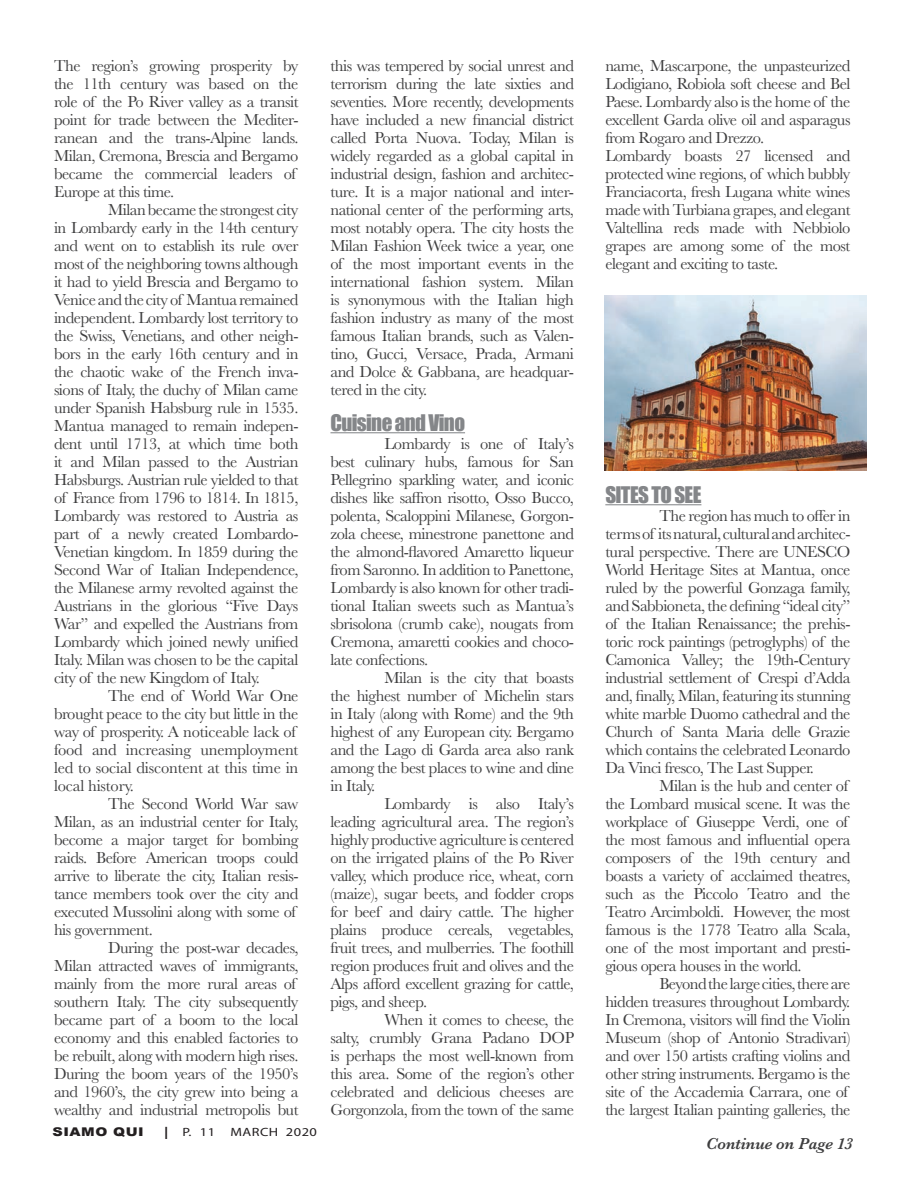
<style>
.page{position:relative;width:918px;height:1188px;background:#fff}
.page>*{position:absolute;margin:0;border:0;box-sizing:border-box;transform-origin:0 0}
.t1{font:21px "Impact";letter-spacing:-.03em;color:#848689}
.t2{font:16.5px/18px "Baskerville";letter-spacing:-.03em;color:#3e3e3f;text-align:justify}
.t3{font:16.5px/18px "Baskerville";letter-spacing:-.01em;color:#3e3e3f}
.t4{font:italic 600 16.5px "Baskerville";letter-spacing:-.01em;color:#3e3e3f}
.t5{font:900 12px "Arial";letter-spacing:.035em;color:#231f20;scale:1.2 1}
.t6{font:12px "Myriad Pro";letter-spacing:.035em;color:#231f20;scale:1.2 1}
.s1{font-family:"Myriad Pro";font-weight:400;font-size:18px}
.s2{font-family:"Myriad Pro";font-weight:400}
</style>
<div class="page">
<hr style="left:330px;top:432px;width:135px;height:1px;background:#848689">
<hr style="left:605px;top:504px;width:96px;height:1px;background:#848689">
<img style="left:605px;top:296px;width:261px;height:175px">
<p class="t2" style="left:54px;top:57px;width:246px;text-align:left">The region’s growing prosperity by the 11th century was based on the role of the Po River valley as a transit point for trade between the Mediter&shy;ranean and the trans-Alpine lands.<br>Milan, Cremona, Brescia and Bergamo became the commercial leaders of Europe at this time.</p>
<p class="t2" style="left:54px;top:201px;width:246px;text-indent:54px">Milan became the strongest city in Lombardy early in the 14th century and went on to establish its rule over most of the neighboring towns although it had to yield Brescia and Bergamo to Venice and the city of Mantua remained independent. Lombardy lost territory to the Swiss, Venetians, and other neigh&shy;bors in the early 16th century and in the chaotic wake of the French inva&shy;sions of Italy, the duchy of Milan came under Spanish Habsburg rule in 1535.<br>Mantua managed to remain indepen&shy;dent until 1713, at which time both it and Milan passed to the Austrian Habsburgs. Austrian rule yielded to that of France from 1796 to 1814. In 1815, Lombardy was restored to Austria as part of a newly created Lombardo-Venetian kingdom. In 1859 during the Second War of Italian Independence, the Milanese army revolted against the Austrians in the glorious “Five Days War” and expelled the Austrians from Lombardy which joined newly unified Italy. Milan was chosen to be the capital city of the new Kingdom of Italy.</p>
<p class="t3" style="left:54px;top:687px;width:246px;text-indent:54px">The end of World War One brought peace to the city but little in the way of prosperity. A noticeable lack of food and increasing unemployment led to social discontent at this time in local history.</p>
<p class="t2" style="left:54px;top:795px;width:246px;text-align:left;text-indent:54px">The Second World War saw Milan, as an industrial center for Italy, become a major target for bombing raids. Before American troops could arrive to liberate the city, Italian resis&shy;tance members took over the city and executed Mussolini along with some of his government.</p>
<p class="t2" style="left:54px;top:939px;width:246px;text-align:left;text-indent:54px">During the post-war decades, Milan attracted waves of immigrants, mainly from the more rural areas of southern Italy. The city subsequently became part of a boom to the local economy and this enabled factories to be rebuilt, along with modern high rises.<br>During the boom years of the 1950’s and 1960’s, the city grew into being a wealthy and industrial metropolis but</p>
<p class="t5" style="left:53px;top:1123px;width:137px">SIAMO QUI <span class="s1">I</span> <span class="s2">P. 11</span></p>
<p class="t6" style="left:230px;top:1125px;width:74px">MARCH 2020</p>
<p class="t2" style="left:330px;top:57px;width:245px">this was tempered by social unrest and terrorism during the late sixties and seventies. More recently, developments have included a new financial district called Porta Nuova. Today, Milan is widely regarded as a global capital in industrial design, fashion and architec&shy;ture. It is a major national and inter&shy;national center of the performing arts, most notably opera. The city hosts the Milan Fashion Week twice a year, one of the most important events in the international fashion system. Milan is synonymous with the Italian high fashion industry as many of the most famous Italian brands, such as Valen&shy;tino, Gucci, Versace, Prada, Armani and Dolce &amp; Gabbana, are headquar&shy;tered in the city.</p>
<p class="t1" style="left:330px;top:406px;width:136px">Cuisine and Vino</p>
<p class="t2" style="left:330px;top:435px;width:245px;text-indent:54px">Lombardy is one of Italy’s best culinary hubs, famous for San Pellegrino sparkling water, and iconic dishes like saffron risotto, Osso Bucco, polenta, Scaloppini Milanese, Gorgon&shy;zola cheese, minestrone panettone and the almond-flavored Amaretto liqueur from Saronno. In addition to Panettone, Lombardy is also known for other tradi&shy;tional Italian sweets such as Mantua’s sbrisolona (crumb cake), nougats from Cremona, amaretti cookies and choco&shy;late confections.</p>
<p class="t2" style="left:330px;top:669px;width:245px;text-indent:54px">Milan is the city that boasts the highest number of Michelin stars in Italy (along with Rome) and the 9th highest of any European city. Bergamo and the Lago di Garda area also rank among the best places to wine and dine in Italy.</p>
<p class="t2" style="left:330px;top:795px;width:245px;text-indent:54px">Lombardy is also Italy’s leading agricultural area. The region’s highly productive agriculture is centered on the irrigated plains of the Po River valley, which produce rice, wheat, corn (maize), sugar beets, and fodder crops for beef and dairy cattle. The higher plains produce cereals, vegetables, fruit trees, and mulberries. The foothill region produces fruit and olives and the Alps afford excellent grazing for cattle, pigs, and sheep.</p>
<p class="t2" style="left:330px;top:1011px;width:245px;text-indent:54px">When it comes to cheese, the salty, crumbly Grana Padano DOP is perhaps the most well-known from this area. Some of the region’s other celebrated and delicious cheeses are Gorgonzola, from the town of the same</p>
<p class="t2" style="left:605px;top:57px;width:247px">name, Mascarpone, the unpasteurized Lodigiano, Robiola soft cheese and Bel Paese. Lombardy also is the home of the excellent Garda olive oil and asparagus from Rogaro and Drezzo.</p>
<p class="t2" style="left:605px;top:147px;width:247px">Lombardy boasts 27 licensed and protected wine regions, of which bubbly Franciacorta, fresh Lugana white wines made with Turbiana grapes, and elegant Valtellina reds made with Nebbiolo grapes are among some of the most elegant and exciting to taste.</p>
<p class="t1" style="left:605px;top:478px;width:98px">SITES TO SEE</p>
<p class="t2" style="left:605px;top:507px;width:247px;text-indent:54px">The region has much to offer in terms of its natural, cultural and architec&shy;tural perspective. There are UNESCO World Heritage Sites at Mantua, once ruled by the powerful Gonzaga family, and Sabbioneta, the defining “ideal city” of the Italian Renaissance; the prehis&shy;toric rock paintings (petroglyphs) of the Camonica Valley; the 19th-Century industrial settlement of Crespi d’Adda and, finally, Milan, featuring its stunning white marble Duomo cathedral and the Church of Santa Maria delle Grazie which contains the celebrated Leonardo Da Vinci fresco, The Last Supper.</p>
<p class="t2" style="left:605px;top:777px;width:247px;text-align:left;text-indent:54px">Milan is the hub and center of the Lombard musical scene. It was the workplace of Giuseppe Verdi, one of the most famous and influential opera composers of the 19th century and boasts a variety of acclaimed theatres, such as the Piccolo Teatro and the Teatro Arcimboldi. However, the most famous is the 1778 Teatro alla Scala, one of the most important and presti&shy;gious opera houses in the world.</p>
<p class="t2" style="left:605px;top:975px;width:247px;text-align:left;text-indent:54px">Beyond the large cities, there are hidden treasures throughout Lombardy.<br>In Cremona, visitors will find the Violin Museum (shop of Antonio Stradivari) and over 150 artists crafting violins and other string instruments. Bergamo is the site of the Accademia Carrara, one of the largest Italian painting galleries, the</p>
<p class="t4" style="left:706px;top:1133px;width:148px">Continue on Page 13</p>
</div>
